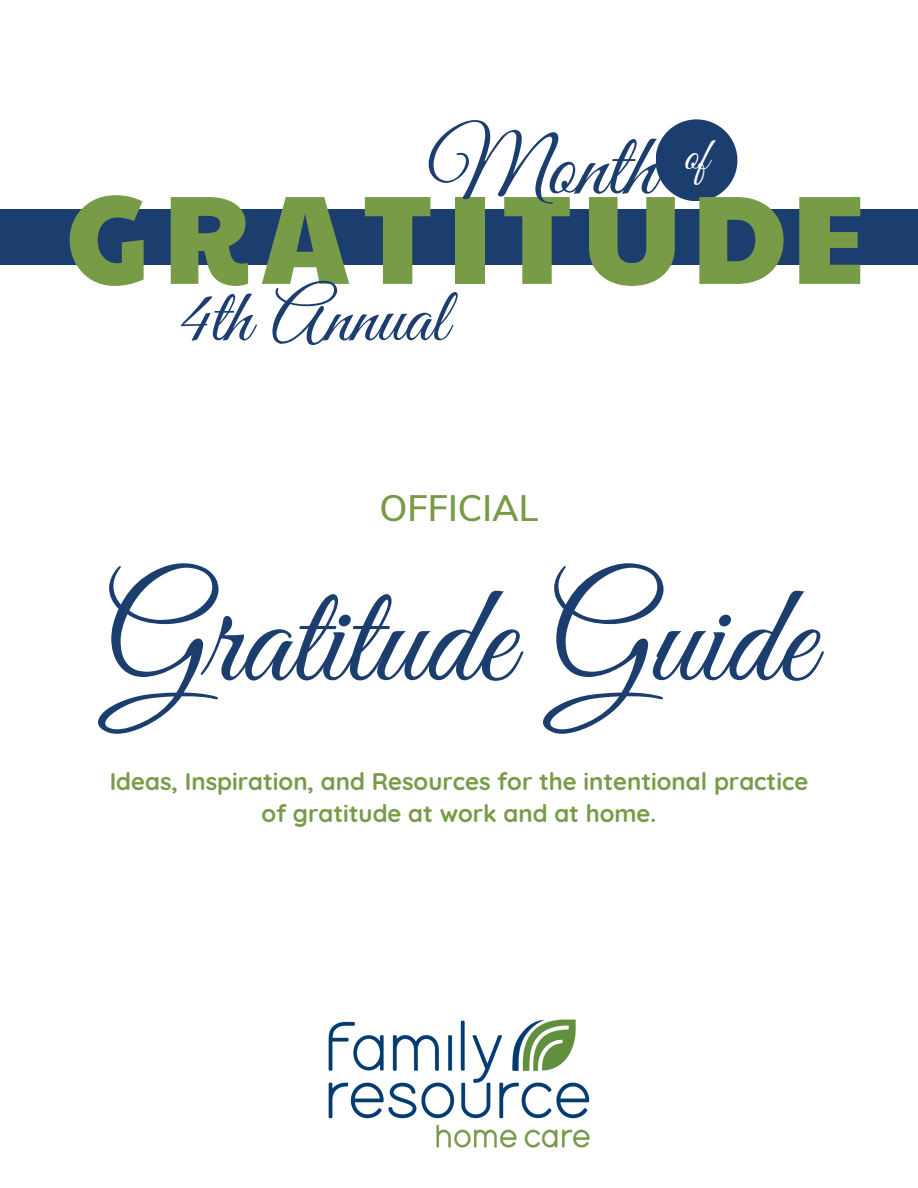
<style>
.page{position:relative;width:918px;height:1188px;background:#fff}
.page>*{position:absolute;margin:0;border:0;box-sizing:border-box;transform-origin:0 0}
.t1{font:142.95px "Great Vibes";color:#1b3e6f}
.t2{font:126.3px "Paytone One";letter-spacing:.075em;color:#789b48}
.t3{font:90.3px "Great Vibes";color:#1b3e6f}
.t4{font:76.8px "Great Vibes";color:#1b3e6f}
.t5{font:45.75px "Great Vibes";color:#fff}
.t6{font:600 36px "Muli";color:#789b48}
.t7{font:700 24px "Quicksand";color:#789b48}
</style>
<div class="page">
<div style="left:656px;top:119px;width:81px;height:82px;background:#1b3e6f;border-radius:50%"></div>
<div style="left:0;top:209px;width:918px;height:56px;background:#1b3e6f"></div>
<img style="left:329px;top:1019px;width:261px;height:129px">
<p class="t3" style="left:427px;top:117px;width:230px">Month</p>
<p class="t5" style="left:684px;top:130px;width:26px">of</p>
<p class="t2" style="left:66px;top:143px;width:802px">GRATITUDE</p>
<p class="t4" style="left:175px;top:275px;width:275px">4th Annual</p>
<p class="t6" style="left:379px;top:485px;width:161px">OFFICIAL</p>
<p class="t1" style="left:105px;top:559px;width:710px">Gratitude Guide</p>
<p class="t7" style="left:110px;top:766px;width:700px">Ideas, Inspiration, and Resources for the intentional practice</p>
<p class="t7" style="left:261px;top:798px;width:397px">of gratitude at work and at home.</p>
</div>
